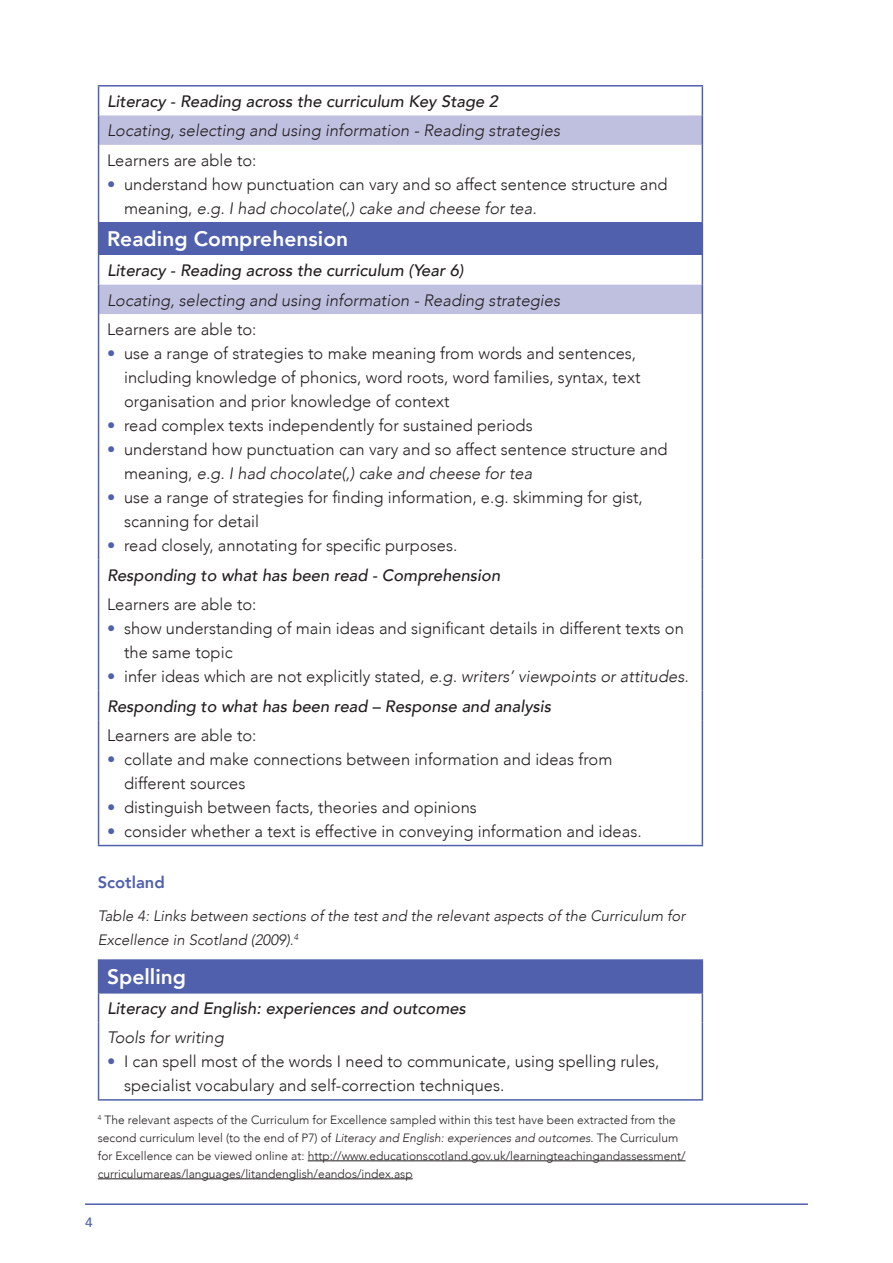
<style>
.page{position:relative;width:893px;height:1263px;background:#fff}
.page>*{position:absolute;margin:0;border:0;box-sizing:border-box;transform-origin:0 0}
.Main_Text{font:800 21px "Avenir";color:#fff}
.Bulleted_text{font:300 16.5px/24px "Avenir";color:#231f20}
.Main_Text-2{font:italic 500 16.5px "Avenir";color:#231f20}
.Table_B_Head{font:italic 300 16.5px "Avenir";color:#231f20}
.Main_Text-3{font:300 16.5px "Avenir";color:#231f20}
.Main_Text-4{font:italic 300 16.5px "Avenir";color:#231f20}
.C_Head{font:800 16.5px "Avenir";color:#5060ac}
.Table_caption{font:italic 300 15px/24px "Avenir";color:#231f20}
.t1{font:500 13.5px "Avenir";color:#5060ac}
.Main_Text-5{font:300 12px/18px "Avenir";color:#231f20}
.s1{color:#5060ac}
.s2{font-style:italic}
</style>
<div class="page">
<hr style="left:85px;top:1203px;width:723px;height:2px;background:#5060ac">
<svg style="left:99px;top:115px;width:603px;height:199px"></svg>
<div style="left:99px;top:222px;width:603px;height:33px;background:#5060ac"></div>
<svg style="left:98px;top:87px;width:1px;height:28px"></svg>
<hr style="left:98px;top:85px;width:605px;height:2px;background:#5060ac">
<svg style="left:702px;top:87px;width:1px;height:28px"></svg>
<hr style="left:98px;top:115px;width:1px;height:30px;background:#5060ac">
<hr style="left:702px;top:115px;width:1px;height:30px;background:#5060ac">
<hr style="left:98px;top:145px;width:1px;height:77px;background:#5060ac">
<hr style="left:702px;top:145px;width:1px;height:77px;background:#5060ac">
<hr style="left:98px;top:222px;width:1px;height:33px;background:#5060ac">
<hr style="left:702px;top:222px;width:1px;height:33px;background:#5060ac">
<hr style="left:98px;top:255px;width:1px;height:30px;background:#5060ac">
<hr style="left:702px;top:255px;width:1px;height:30px;background:#5060ac">
<svg style="left:98px;top:285px;width:1px;height:29px"></svg>
<svg style="left:702px;top:285px;width:1px;height:29px"></svg>
<hr style="left:98px;top:314px;width:1px;height:245px;background:#5060ac">
<hr style="left:702px;top:314px;width:1px;height:245px;background:#5060ac">
<hr style="left:98px;top:559px;width:1px;height:30px;background:#5060ac">
<hr style="left:702px;top:559px;width:1px;height:30px;background:#5060ac">
<hr style="left:98px;top:589px;width:1px;height:101px;background:#5060ac">
<hr style="left:702px;top:589px;width:1px;height:101px;background:#5060ac">
<hr style="left:98px;top:690px;width:1px;height:30px;background:#5060ac">
<hr style="left:702px;top:690px;width:1px;height:30px;background:#5060ac">
<hr style="left:98px;top:720px;width:1px;height:125px;background:#5060ac">
<hr style="left:702px;top:720px;width:1px;height:125px;background:#5060ac">
<hr style="left:98px;top:845px;width:605px;height:1px;background:#5060ac">
<div style="left:99px;top:960px;width:603px;height:33px;background:#5060ac"></div>
<hr style="left:98px;top:961px;width:1px;height:31px;background:#5060ac">
<hr style="left:98px;top:959px;width:605px;height:2px;background:#5060ac">
<hr style="left:702px;top:961px;width:1px;height:31px;background:#5060ac">
<svg style="left:98px;top:993px;width:1px;height:29px"></svg>
<hr style="left:98px;top:992px;width:605px;height:1px;background:#5060ac">
<svg style="left:702px;top:993px;width:1px;height:29px"></svg>
<hr style="left:98px;top:1022px;width:1px;height:77px;background:#5060ac">
<hr style="left:702px;top:1022px;width:1px;height:77px;background:#5060ac">
<hr style="left:98px;top:1099px;width:605px;height:1px;background:#5060ac">
<hr style="left:308px;top:1160px;width:377px;height:1px;background:#231f20">
<hr style="left:98px;top:1178px;width:315px;height:1px;background:#231f20">
<p class="Main_Text-2" style="left:107px;top:91px;width:392px">Literacy - Reading across the curriculum Key Stage 2</p>
<p class="Table_B_Head" style="left:107px;top:121px;width:455px">Locating, selecting and using information - Reading strategies</p>
<p class="Main_Text-3" style="left:107px;top:150px;width:151px">Learners are able to:</p>
<p class="Bulleted_text" style="left:124px;top:172px;width:545px;text-indent:-17px"><span class="s1">•</span> understand how punctuation can vary and so affect sentence structure and meaning, <span class="s2">e.g. I had chocolate(,) cake and cheese for tea.</span></p>
<p class="Main_Text" style="left:107px;top:220px;width:243px">Reading Comprehension</p>
<p class="Main_Text-2" style="left:107px;top:261px;width:358px">Literacy - Reading across the curriculum (Year 6)</p>
<p class="Table_B_Head" style="left:107px;top:290px;width:455px">Locating, selecting and using information - Reading strategies</p>
<p class="Main_Text-3" style="left:107px;top:319px;width:151px">Learners are able to:</p>
<p class="Bulleted_text" style="left:124px;top:341px;width:518px;text-indent:-17px"><span class="s1">•</span> use a range of strategies to make meaning from words and sentences, including knowledge of phonics, word roots, word families, syntax, text organisation and prior knowledge of context</p>
<p class="Bulleted_text" style="left:107px;top:413px;width:427px"><span class="s1">•</span> read complex texts independently for sustained periods</p>
<p class="Bulleted_text" style="left:124px;top:437px;width:545px;text-indent:-17px"><span class="s1">•</span> understand how punctuation can vary and so affect sentence structure and meaning, <span class="s2">e.g. I had chocolate(,) cake and cheese for tea</span></p>
<p class="Bulleted_text" style="left:124px;top:485px;width:520px;text-indent:-17px"><span class="s1">•</span> use a range of strategies for finding information, e.g. skimming for gist, scanning for detail</p>
<p class="Bulleted_text" style="left:107px;top:533px;width:352px"><span class="s1">•</span> read closely, annotating for specific purposes.</p>
<p class="Main_Text-2" style="left:107px;top:565px;width:395px">Responding to what has been read - Comprehension</p>
<p class="Main_Text-3" style="left:107px;top:594px;width:151px">Learners are able to:</p>
<p class="Bulleted_text" style="left:124px;top:616px;width:561px;text-indent:-17px"><span class="s1">•</span> show understanding of main ideas and significant details in different texts on the same topic</p>
<p class="Bulleted_text" style="left:107px;top:664px;width:583px"><span class="s1">•</span> infer ideas which are not explicitly stated, <span class="s2">e.g. writers’ viewpoints or attitudes.</span></p>
<p class="Main_Text-2" style="left:107px;top:696px;width:446px">Responding to what has been read – Response and analysis</p>
<p class="Main_Text-3" style="left:107px;top:725px;width:151px">Learners are able to:</p>
<p class="Bulleted_text" style="left:124px;top:747px;width:490px;text-indent:-17px"><span class="s1">•</span> collate and make connections between information and ideas from different sources</p>
<p class="Bulleted_text" style="left:107px;top:795px;width:371px"><span class="s1">•</span> distinguish between facts, theories and opinions</p>
<p class="Bulleted_text" style="left:107px;top:819px;width:536px"><span class="s1">•</span> consider whether a text is effective in conveying information and ideas.</p>
<p class="C_Head" style="left:98px;top:867px;width:68px">Scotland</p>
<p class="Table_caption" style="left:98px;top:904px;width:589px">Table 4: Links between sections of the test and the relevant aspects of the Curriculum for<br>Excellence in Scotland (2009).<sup>4</sup></p>
<p class="Main_Text" style="left:107px;top:958px;width:81px">Spelling</p>
<p class="Main_Text-2" style="left:107px;top:998px;width:360px">Literacy and English: experiences and outcomes</p>
<p class="Main_Text-4" style="left:107px;top:1028px;width:118px">Tools for writing</p>
<p class="Bulleted_text" style="left:124px;top:1050px;width:537px;text-indent:-17px"><span class="s1">•</span> I can spell most of the words I need to communicate, using spelling rules, specialist vocabulary and self-correction techniques.</p>
<p class="Main_Text-5" style="left:98px;top:1111px;width:589px"><sup>4</sup> The relevant aspects of the Curriculum for Excellence sampled within this test have been extracted from the second curriculum level (to the end of P7) of <span class="s2">Literacy and English: experiences and outcomes</span>. The Curriculum for Excellence can be viewed online at: http://www.educationscotland.gov.uk/learningteachingandassessment/ curriculumareas/languages/litandenglish/eandos/index.asp</p>
<p class="t1" style="left:85px;top:1210px;width:9px">4</p>
</div>
